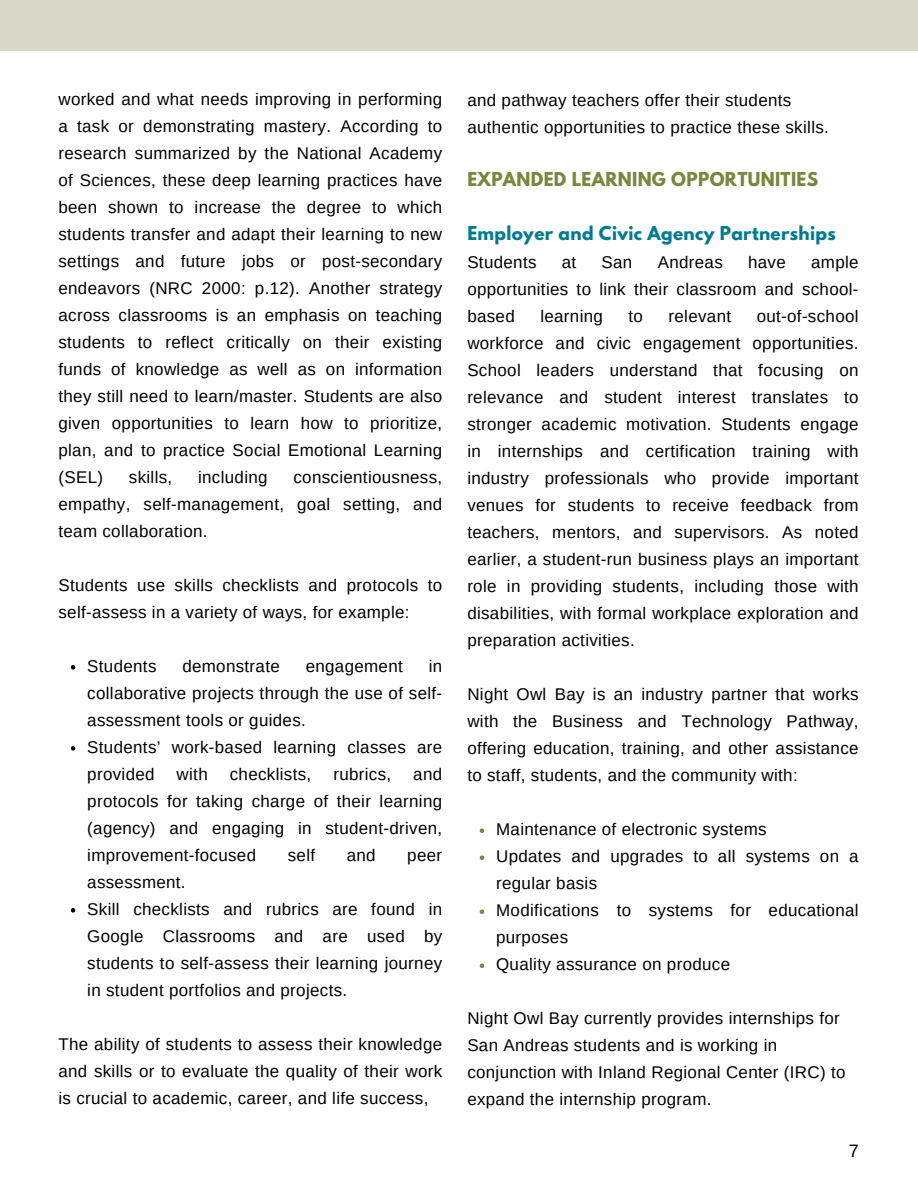
<style>
.page{position:relative;width:918px;height:1188px;background:#fff}
.page>*{position:absolute;margin:0;border:0;box-sizing:border-box;transform-origin:0 0}
.t1{font:18px "Arimo";color:#000}
.t2{font:16.95px/27px "Arimo";letter-spacing:.02em;color:#000;text-align:justify}
.t3{font:700 16.95px "League Spartan";letter-spacing:.02em;color:#007c92}
.t4{font:700 16.95px "League Spartan";letter-spacing:.02em;color:#7a863b}
</style>
<div class="page">
<svg style="left:71px;top:665px;width:4px;height:5px"></svg>
<svg style="left:71px;top:746px;width:4px;height:5px"></svg>
<svg style="left:71px;top:908px;width:4px;height:5px"></svg>
<svg style="left:480px;top:828px;width:4px;height:5px"></svg>
<svg style="left:480px;top:855px;width:4px;height:5px"></svg>
<svg style="left:480px;top:909px;width:4px;height:5px"></svg>
<svg style="left:480px;top:963px;width:4px;height:5px"></svg>
<div style="left:0;top:0;width:918px;height:51px;background:#dad7cb"></div>
<p class="t2" style="left:58px;top:85px;width:385px">worked and what needs improving in performing a task or demonstrating mastery. According to research summarized by the National Academy of Sciences, these deep learning practices have been shown to increase the degree to which students transfer and adapt their learning to new settings and future jobs or post-secondary endeavors (NRC 2000: p.12). Another strategy across classrooms is an emphasis on teaching students to reflect critically on their existing funds of knowledge as well as on information they still need to learn/master. Students are also given opportunities to learn how to prioritize, plan, and to practice Social Emotional Learning (SEL)</p>
<p class="t2" style="left:58px;top:463px;width:385px;text-indent:235px">conscientiousness, empathy, self-management, goal setting, and team collaboration.</p>
<p class="t2" style="left:129px;top:463px;width:45px">skills,</p>
<p class="t2" style="left:198px;top:463px;width:71px">including</p>
<p class="t2" style="left:58px;top:571px;width:385px">Students use skills checklists and protocols to self-assess in a variety of ways, for example:</p>
<p class="t2" style="left:87px;top:652px;width:71px">Students</p>
<p class="t2" style="left:182px;top:652px;width:99px">demonstrate</p>
<p class="t2" style="left:306px;top:652px;width:99px">engagement</p>
<p class="t2" style="left:87px;top:652px;width:356px;text-align:left;text-indent:341px">in collaborative projects through the use of self&shy;assessment tools or guides.<br>Students’ work-based learning classes are provided</p>
<p class="t2" style="left:87px;top:760px;width:356px;text-indent:326px">and protocols for taking charge of their learning (agency) and engaging in student-driven, improvement-focused</p>
<p class="t2" style="left:177px;top:760px;width:33px">with</p>
<p class="t2" style="left:230px;top:760px;width:83px">checklists,</p>
<p class="t2" style="left:333px;top:760px;width:59px">rubrics,</p>
<p class="t2" style="left:288px;top:841px;width:29px">self</p>
<p class="t2" style="left:347px;top:841px;width:30px">and</p>
<p class="t2" style="left:407px;top:841px;width:36px">peer</p>
<p class="t2" style="left:87px;top:868px;width:356px;text-align:left">assessment.<br>Skill checklists and rubrics are found in Google Classrooms and are used by students to self-assess their learning journey in student portfolios and projects.</p>
<p class="t2" style="left:58px;top:1030px;width:385px">The ability of students to assess their knowledge and skills or to evaluate the quality of their work is crucial to academic, career, and life success,</p>
<p class="t2" style="left:467px;top:87px;width:363px">and pathway teachers offer their students authentic opportunities to practice these skills.</p>
<p class="t4" style="left:467px;top:171px;width:352px">EXPANDED LEARNING OPPORTUNITIES</p>
<p class="t3" style="left:467px;top:225px;width:370px">Employer and Civic Agency Partnerships</p>
<p class="t2" style="left:467px;top:249px;width:71px">Students</p>
<p class="t2" style="left:562px;top:249px;width:16px">at</p>
<p class="t2" style="left:602px;top:249px;width:32px">San</p>
<p class="t2" style="left:658px;top:249px;width:67px">Andreas</p>
<p class="t2" style="left:748px;top:249px;width:39px">have</p>
<p class="t2" style="left:467px;top:249px;width:393px;text-indent:344px">ample opportunities to link their classroom and school&shy;based</p>
<p class="t2" style="left:467px;top:303px;width:393px;text-indent:289px">out-of-school workforce and civic engagement opportunities.<br>School leaders understand that focusing on relevance and student interest translates to stronger academic motivation. Students engage in internships and certification training with industry professionals who provide important venues for students to receive feedback from teachers, mentors, and supervisors. As noted earlier, a student-run business plays an important role in providing students, including those with disabilities, with formal workplace exploration and preparation activities.</p>
<p class="t2" style="left:467px;top:681px;width:393px">Night Owl Bay is an industry partner that works with the Business and Technology Pathway, offering education, training, and other assistance to staff, students, and the community with:</p>
<p class="t2" style="left:496px;top:816px;width:364px;text-align:left">Maintenance of electronic systems<br>Updates and upgrades to all systems on a regular basis<br>Modifications to systems for educational purposes<br>Quality assurance on produce</p>
<p class="t2" style="left:467px;top:1005px;width:380px;text-align:left">Night Owl Bay currently provides internships for San Andreas students and is working in conjunction with Inland Regional Center (IRC) to expand the internship program.</p>
<p class="t1" style="left:849px;top:1141px;width:12px">7</p>
<p class="t2" style="left:540px;top:303px;width:64px">learning</p>
<p class="t2" style="left:629px;top:303px;width:16px">to</p>
<p class="t2" style="left:669px;top:303px;width:64px">relevant</p>
</div>
